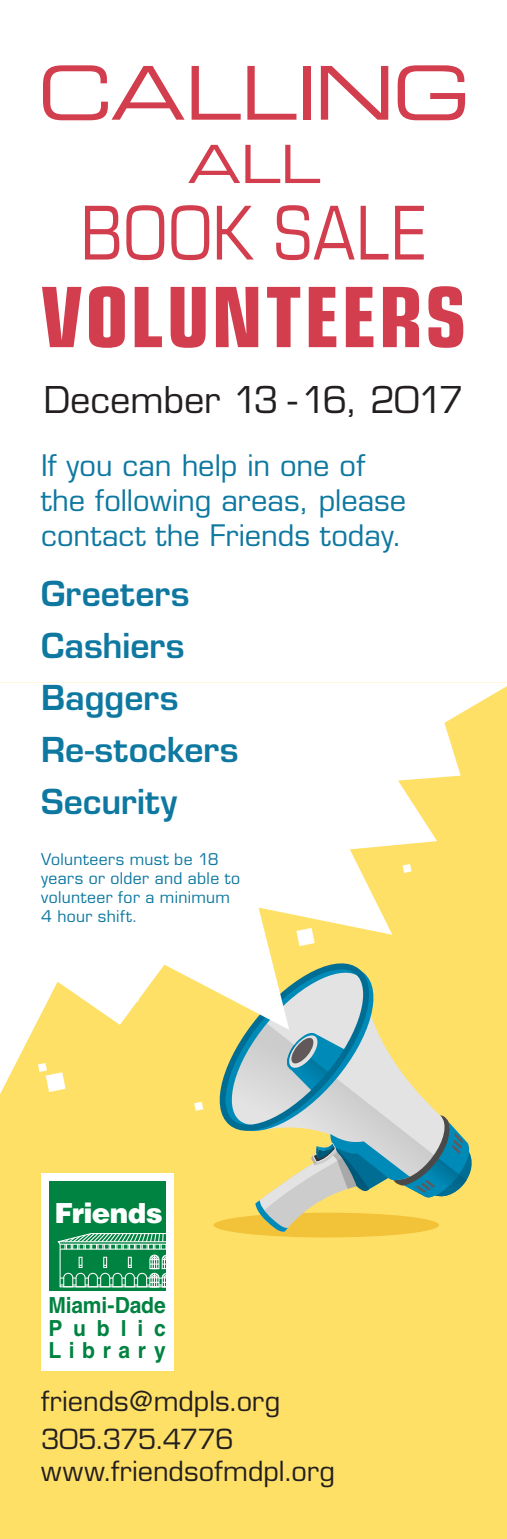
<style>
.page{position:relative;width:507px;height:1539px;background:#fff}
.page>*{position:absolute;margin:0;border:0;box-sizing:border-box;transform-origin:0 0}
.t1{font:700 condensed 83.25px "Eurostile LT Std";letter-spacing:.02em;color:#d23e4e}
.t2{font:condensed 74.25px "Eurostile LT Std";letter-spacing:-.005em;color:#d23e4e}
.t3{font:74.25px "Eurostile LT Std Ex 2";letter-spacing:-.02em;color:#d23e4e}
.t4{font:52.88px "Eurostile LT Std Ex 2";color:#d23e4e}
.t5{font:36px "Eurostile LT Std";letter-spacing:-.005em;color:#231f20}
.t6{font:600 33.52px "Eurostile LT Std";color:#0e78a0}
.t7{font:29.03px/34.6px "Eurostile LT Std";color:#0e78a0}
.t8{font:900 27.68px "Helvetica LT Std";letter-spacing:-.025em;color:#fff}
.t9{font:27px "Eurostile LT Std";color:#231f20}
.t10{font:27px "Eurostile LT Std";letter-spacing:-.035em;color:#231f20}
.t11{font:700 22.28px/22.3px "Helvetica LT Std";letter-spacing:.36em;color:#008240;text-align:justify;scale:.95 1}
.t12{font:15.75px/18.9px "Eurostile LT Std";letter-spacing:.025em;color:#0e78a0}
</style>
<div class="page">
<div style="left:0;top:682px;width:506px;height:857px;background:#ffe066"></div>
<div style="left:213px;top:1213px;width:225px;height:24px;background:#f2c338;border-radius:50%"></div>
<svg style="left:224px;top:1125px;width:248px;height:107px"></svg>
<svg style="left:0;top:682px;width:506px;height:443px;fill:#fff"></svg>
<svg style="left:296px;top:928px;width:18px;height:18px"></svg>
<svg style="left:402px;top:864px;width:9px;height:9px"></svg>
<svg style="left:130px;top:994px;width:8px;height:9px"></svg>
<svg style="left:364px;top:767px;width:18px;height:18px"></svg>
<svg style="left:38px;top:1063px;width:28px;height:29px"></svg>
<svg style="left:442px;top:707px;width:9px;height:9px"></svg>
<svg style="left:194px;top:1102px;width:9px;height:9px"></svg>
<div style="left:41px;top:1174px;width:132px;height:197px;background:#fff"></div>
<div style="left:50px;top:1181px;width:116px;height:110px;background:#008240"></div>
<svg style="left:57px;top:1233px;width:109px;height:55px"></svg>
<p class="t3" style="left:37px;top:42px;width:434px">CALLING</p>
<p class="t4" style="left:187px;top:128px;width:134px">ALL</p>
<p class="t2" style="left:80px;top:189px;width:348px">BOOK SALE</p>
<p class="t1" style="left:41px;top:267px;width:427px">VOLUNTEERS</p>
<p class="t5" style="left:44px;top:379px;width:421px">December 13 -16, 2017</p>
<p class="t7" style="left:41px;top:448px;width:366px">If you can help in one of the following areas, please contact the Friends today.</p>
<p class="t6" style="left:41px;top:573px;width:150px">Greeters</p>
<p class="t6" style="left:41px;top:625px;width:145px">Cashiers</p>
<p class="t6" style="left:41px;top:677px;width:139px">Baggers</p>
<p class="t6" style="left:41px;top:729px;width:199px">Re-stockers</p>
<p class="t6" style="left:41px;top:781px;width:137px">Security</p>
<p class="t12" style="left:41px;top:850px;width:200px">Volunteers must be 18 years or older and able to volunteer for a minimum<br>4 hour shift.</p>
<p class="t8" style="left:54px;top:1195px;width:110px">Friends</p>
<p class="t11" style="left:48px;top:1294px;width:125px">Miami-Dade Public Library</p>
<p class="t9" style="left:41px;top:1385px;width:240px">friends@mdpls.org</p>
<p class="t10" style="left:41px;top:1423px;width:194px">305.375.4776</p>
<p class="t9" style="left:41px;top:1455px;width:295px">www.friendsofmdpl.org</p>
</div>
